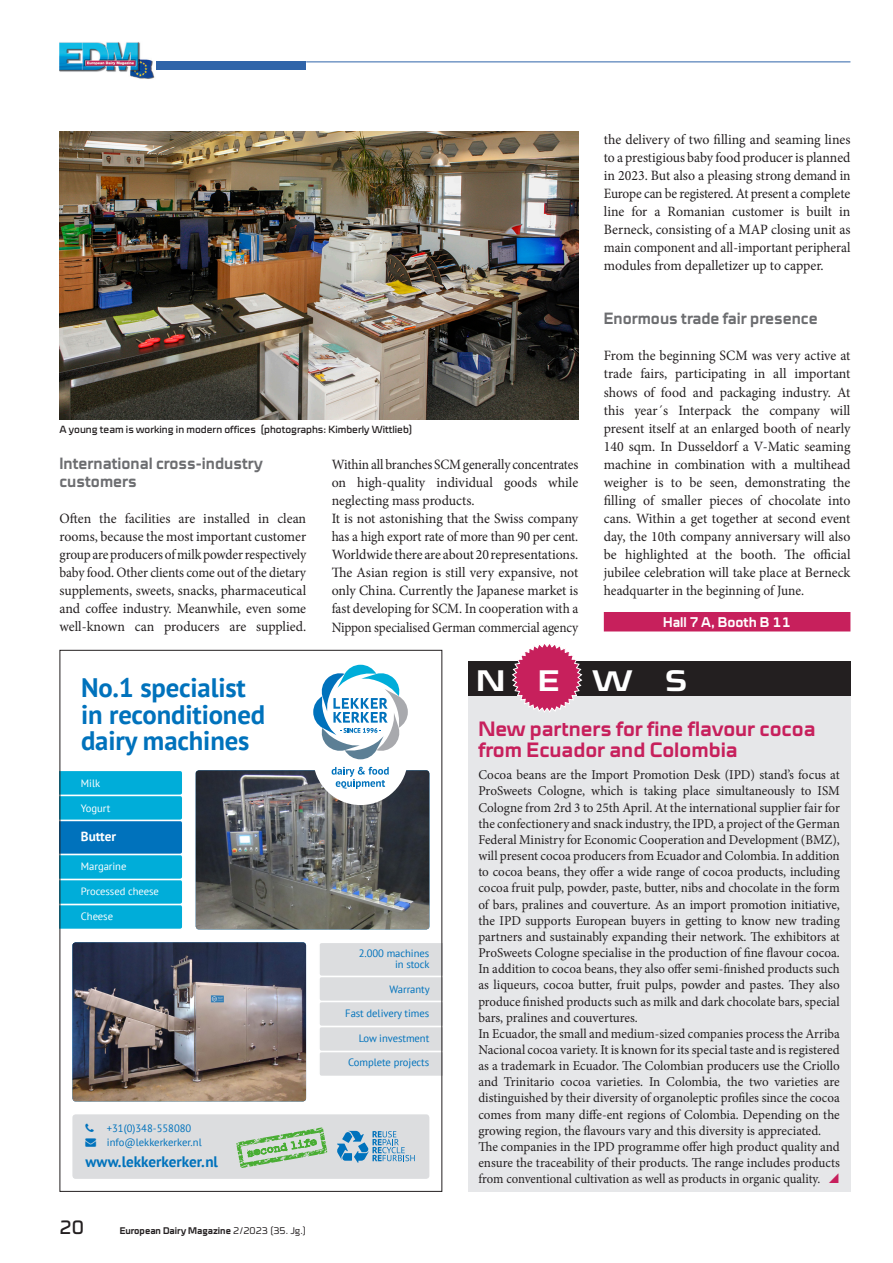
<style>
.page{position:relative;width:893px;height:1263px;background:#fff}
.page>*{position:absolute;margin:0;border:0;box-sizing:border-box;transform-origin:0 0}
.t1{font:700 30px "Cube OT";color:#fff;scale:1.2 1}
.t2{font:700 26.7px/26.7px "PT Sans";letter-spacing:-.005em;color:#0072bc}
.t3{font:700 21px/21px "Cube OT";color:#c7205c}
.t4{font:19.5px "Cube OT";color:#231f20}
.t5{font:700 16.5px/18px "Cube OT";color:#6c6d70}
.t6{font:700 15.15px "PT Sans";color:#0072bc}
.t7{font:14.25px/18px "Minion Pro";letter-spacing:-.005em;color:#231f20;text-align:justify}
.t8{font:14.25px/18px "Minion Pro";letter-spacing:-.005em;color:#231f20;scale:.94 1}
.t9{font:700 14.25px "Cube OT";color:#fff;scale:.94 1}
.t10{font:13.5px/16.2px "Minion Pro";color:#231f20}
.t11{font:700 13.2px "PT Sans";letter-spacing:-.005em;color:#fff}
.t12{font:10.65px/11.6px "PT Sans";letter-spacing:-.005em;color:#0072bc;text-align:right}
.t13{font:10.65px "PT Sans";letter-spacing:-.005em;color:#fff}
.t14{font:10.5px "Cube OT";color:#231f20}
.t15{font:700 9.75px "Cube OT";color:#231f20}
.s1{font-weight:300}
</style>
<div class="page">
<hr style="left:306px;top:62px;width:544px;height:1px;background:#2f64a9">
<div style="left:155px;top:62px;width:151px;height:8px;background:#2f64a9"></div>
<img style="left:60px;top:42px;width:96px;height:37px">
<img style="left:60px;top:132px;width:518px;height:287px">
<div style="left:604px;top:612px;width:246px;height:19px;background:#c7205c"></div>
<div style="left:468px;top:693px;width:382px;height:499px;background:#e6e7e9"></div>
<div style="left:468px;top:661px;width:382px;height:34px;background:#231f20"></div>
<svg style="left:511px;top:644px;width:72px;height:68px"></svg>
<div style="left:72px;top:1114px;width:357px;height:65px;background:#dcdddf;border-radius:3px"></div>
<svg style="left:337px;top:1131px;width:78px;height:32px"></svg>
<svg style="left:236px;top:1127px;width:91px;height:41px"></svg>
<img style="left:196px;top:770px;width:233px;height:159px">
<svg style="left:62px;top:771px;width:120px;height:158px;background:#0da5d5"></svg>
<img style="left:72px;top:942px;width:234px;height:159px">
<svg style="left:320px;top:943px;width:120px;height:133px;background:#dddee0"></svg>
<svg style="left:313px;top:665px;width:95px;height:140px"></svg>
<p class="t14" style="left:60px;top:423px;width:355px">A young team is working in modern offices (photographs: Kimberly Wittlieb)</p>
<p class="t8" style="left:332px;top:455px;width:264px">Within all branches SCM generally concentrates on high-quality individual goods while neglecting mass products.<br>It is not astonishing that the Swiss company has a high export rate of more than 90 per cent.<br>Worldwide there are about 20 representations.<br>The Asian region is still very expansive, not only China. Currently the Japanese market is fast developing for SCM. In cooperation with a Nippon specialised German commercial agency</p>
<p class="t5" style="left:60px;top:454px;width:205px">International cross-industry customers</p>
<p class="t7" style="left:60px;top:510px;width:248px">Often the facilities are installed in clean rooms, because the most important customer group are producers of milk powder respectively baby food. Other clients come out of the dietary supplements, sweets, snacks, pharmaceutical and coffee industry. Meanwhile, even some well-known can producers are supplied.</p>
<p class="t7" style="left:604px;top:130px;width:248px">the delivery of two filling and seaming lines to a prestigious baby food producer is planned in 2023. But also a pleasing strong demand in Europe can be registered. At present a complete line for a Romanian customer is built in Berneck, consisting of a MAP closing unit as main component and all-important peripheral modules from depalletizer up to capper.</p>
<p class="t5" style="left:604px;top:309px;width:215px">Enormous trade fair presence</p>
<p class="t7" style="left:604px;top:347px;width:248px">From the beginning SCM was very active at trade fairs, participating in all important shows of food and packaging industry. At this year´s Interpack the company will present itself at an enlarged booth of nearly 140 sqm. In Dusseldorf a V-Matic seaming machine in combination with a multihead weigher is to be seen, demonstrating the filling of smaller pieces of chocolate into cans. Within a get together at second event day, the 10th company anniversary will also be highlighted at the booth. The official jubilee celebration will take place at Berneck headquarter in the beginning of June.</p>
<p class="t9" style="left:663px;top:614px;width:138px">Hall 7 A, Booth B 11</p>
<h2 class="t2" style="left:81px;top:674px;width:186px">No.1 specialist in reconditioned dairy machines</h2>
<p class="t13" style="left:81px;top:776px;width:21px">Milk</p>
<p class="t13" style="left:81px;top:801px;width:31px">Yogurt</p>
<p class="t11" style="left:81px;top:828px;width:37px">Butter</p>
<p class="t13" style="left:81px;top:859px;width:47px">Margarine</p>
<p class="t13" style="left:81px;top:884px;width:80px">Processed cheese</p>
<p class="t13" style="left:81px;top:909px;width:34px">Cheese</p>
<p class="t12" style="left:107px;top:1123px;width:86px">+31(0)348-558080</p>
<p class="t12" style="left:85px;top:1136px;width:118px">→ info@lekkerkerker.nl</p>
<p class="t6" style="left:85px;top:1152px;width:134px">www.lekkerkerker.nl</p>
<h3 class="t4" style="left:60px;top:1216px;width:26px">20</h3>
<p class="t15" style="left:120px;top:1225px;width:188px">European Dairy Magazine <span class="s1">2/2023 (35. Jg.)</span></p>
<p class="t12" style="left:359px;top:947px;width:72px">2.000 machines in stock</p>
<p class="t12" style="left:390px;top:983px;width:42px">Warranty</p>
<p class="t12" style="left:345px;top:1008px;width:86px">Fast delivery times</p>
<p class="t12" style="left:359px;top:1032px;width:72px">Low investment</p>
<p class="t12" style="left:348px;top:1057px;width:83px">Complete projects</p>
<h1 class="t1" style="left:476px;top:662px;width:177px">NEWS</h1>
<h3 class="t3" style="left:478px;top:718px;width:339px">New partners for fine flavour cocoa from Ecuador and Colombia</h3>
<p class="t10" style="left:478px;top:767px;width:363px">Cocoa beans are the Import Promotion Desk (IPD) stand’s focus at ProSweets Cologne, which is taking place simultaneously to ISM Cologne from 2rd 3 to 25th April. At the international supplier fair for the confectionery and snack industry, the IPD, a project of the German Federal Ministry for Economic Cooperation and Development (BMZ), will present cocoa producers from Ecuador and Colombia. In addition to cocoa beans, they offer a wide range of cocoa products, including cocoa fruit pulp, powder, paste, butter, nibs and chocolate in the form of bars, pralines and couverture. As an import promotion initiative, the IPD supports European buyers in getting to know new trading partners and sustainably expanding their network. The exhibitors at ProSweets Cologne specialise in the production of fine flavour cocoa.<br>In addition to cocoa beans, they also offer semi-finished products such as liqueurs, cocoa butter, fruit pulps, powder and pastes. They also produce finished products such as milk and dark chocolate bars, special bars, pralines and couvertures.<br>In Ecuador, the small and medium-sized companies process the Arriba Nacional cocoa variety. It is known for its special taste and is registered as a trademark in Ecuador. The Colombian producers use the Criollo and Trinitario cocoa varieties. In Colombia, the two varieties are distinguished by their diversity of organoleptic profiles since the cocoa comes from many diffe-ent regions of Colombia. Depending on the growing region, the flavours vary and this diversity is appreciated.<br>The companies in the IPD programme offer high product quality and ensure the traceability of their products. The range includes products from conventional cultivation as well as products in organic quality.</p>
</div>
